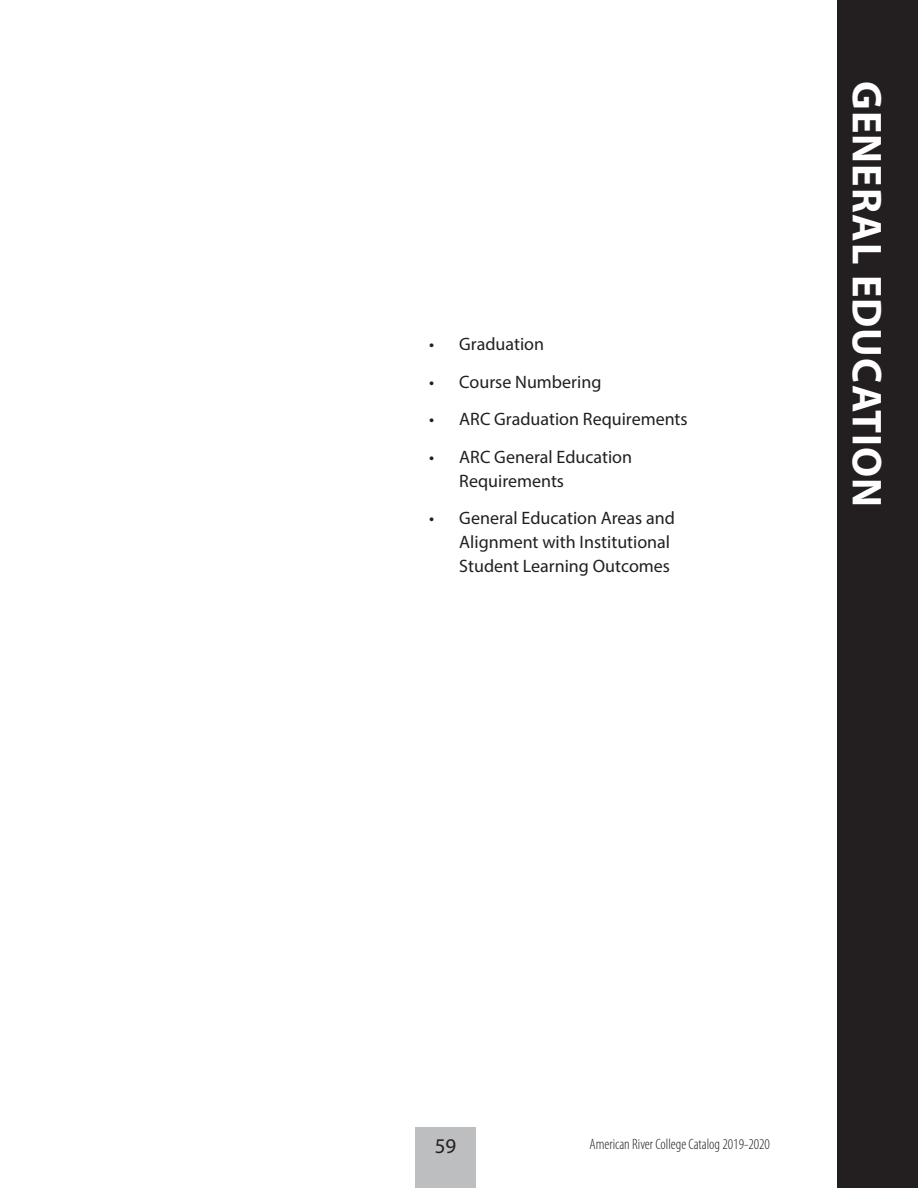
<style>
.page{position:relative;width:918px;height:1188px;background:#fff}
.page>*{position:absolute;margin:0;border:0;box-sizing:border-box;transform-origin:0 0}
.t1{font:700 42px "Myriad Pro";letter-spacing:.025em;color:#fff}
.t2{font:21px "Myriad Pro";color:#231f20}
.t3{font:18px/24px "Myriad Pro";color:#231f20}
.t4{font:300 condensed 15px "Myriad Pro";color:#231f20}
</style>
<div class="page">
<div style="left:415px;top:1127px;width:61px;height:61px;background:#bcbec0"></div>
<div style="left:837px;top:0;width:81px;height:1188px;background:#231f20"></div>
<p class="t3" style="left:429px;top:332px;width:116px">• Graduation</p>
<p class="t3" style="left:429px;top:369px;width:174px">• Course Numbering</p>
<p class="t3" style="left:429px;top:407px;width:260px">• ARC Graduation Requirements</p>
<p class="t3" style="left:459px;top:444px;width:174px;text-indent:-30px">• ARC General Education<br>Requirements</p>
<p class="t3" style="left:459px;top:506px;width:217px;text-indent:-30px">• General Education Areas and<br>Alignment with Institutional<br>Student Learning Outcomes</p>
<h1 class="t1" style="left:894px;top:81px;width:427px;rotate:90deg">GENERAL EDUCATION</h1>
<p class="t2" style="left:435px;top:1133px;width:23px">59</p>
<p class="t4" style="left:589px;top:1136px;width:182px">American River College Catalog 2019-2020</p>
</div>
